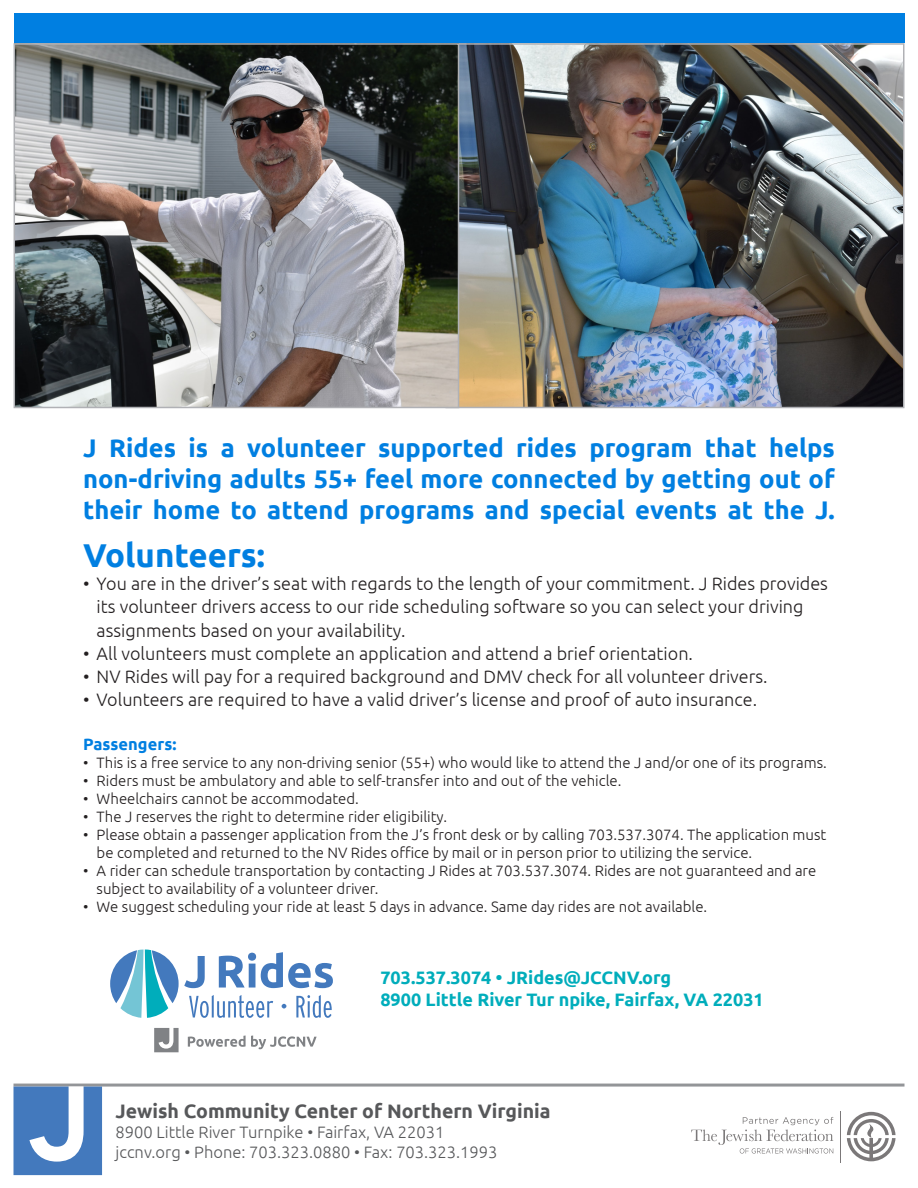
<style>
.page{position:relative;width:918px;height:1188px;background:#fff}
.page>*{position:absolute;margin:0;border:0;box-sizing:border-box;transform-origin:0 0}
.Header_1{font:700 33px "Ubuntu";color:#007fe1}
.Body{font:700 25.5px/30.6px "Ubuntu";color:#007fe1;text-align:justify}
.t1{font:700 19.5px "Ubuntu";color:#57585a}
.t2{font:300 18px/23.1px "Ubuntu";color:#231f20}
.Body-2{font:700 18px/21.6px "Ubuntu";color:#00adbb}
.t3{font:300 16.5px "Ubuntu";color:#57585a}
.Header_1-2{font:700 16.5px "Ubuntu";color:#007fe1}
.t4{font:300 15px/18px "Ubuntu";color:#231f20}
</style>
<div class="page">
<img style="left:459px;top:46px;width:442px;height:359px">
<div style="left:446px;top:43px;width:458px;height:365px;border:2px solid #b0b1b5"></div>
<div style="left:14px;top:14px;width:890px;height:29px;background:#007fe1"></div>
<svg style="left:847px;top:1112px;width:49px;height:49px"></svg>
<svg style="left:691px;top:1117px;width:142px;height:37px"></svg>
<hr style="left:840px;top:1111px;width:1px;height:52px;background:#231f20">
<hr style="left:14px;top:1084px;width:890px;height:3px;background:#939598">
<svg style="left:14px;top:1087px;width:88px;height:88px"></svg>
<img style="left:17px;top:46px;width:439px;height:359px">
<div style="left:14px;top:43px;width:445px;height:365px;border:2px solid #b0b1b5"></div>
<svg style="left:110px;top:950px;width:223px;height:68px"></svg>
<svg style="left:188px;top:1035px;width:129px;height:14px"></svg>
<svg style="left:154px;top:1028px;width:25px;height:24px"></svg>
<p class="Body" style="left:83px;top:433px;width:753px">J Rides is a volunteer supported rides program that helps non-driving adults 55+ feel more connected by getting out of their home to attend programs and special events at the J.</p>
<p class="Header_1" style="left:83px;top:535px;width:183px">Volunteers:</p>
<p class="t2" style="left:97px;top:572px;width:733px;text-indent:-14px">• You are in the driver’s seat with regards to the length of your commitment. J Rides provides its volunteer drivers access to our ride scheduling software so you can select your driving assignments based on your availability.</p>
<p class="t2" style="left:83px;top:641px;width:611px">• All volunteers must complete an application and attend a brief orientation.</p>
<p class="t2" style="left:83px;top:664px;width:686px">• NV Rides will pay for a required background and DMV check for all volunteer drivers.</p>
<p class="t2" style="left:83px;top:687px;width:675px">• Volunteers are required to have a valid driver’s license and proof of auto insurance.</p>
<p class="Header_1-2" style="left:83px;top:734px;width:95px">Passengers:</p>
<p class="t4" style="left:83px;top:753px;width:745px">• This is a free service to any non-driving senior (55+) who would like to attend the J and/or one of its programs.</p>
<p class="t4" style="left:83px;top:771px;width:540px">• Riders must be ambulatory and able to self-transfer into and out of the vehicle.</p>
<p class="t4" style="left:83px;top:789px;width:277px">• Wheelchairs cannot be accommodated.</p>
<p class="t4" style="left:83px;top:807px;width:366px">• The J reserves the right to determine rider eligibility.</p>
<p class="t4" style="left:97px;top:825px;width:731px;text-indent:-14px">• Please obtain a passenger application from the J’s front desk or by calling 703.537.3074. The application must be completed and returned to the NV Rides office by mail or in person prior to utilizing the service.</p>
<p class="t4" style="left:97px;top:861px;width:721px;text-indent:-14px">• A rider can schedule transportation by contacting J Rides at 703.537.3074. Rides are not guaranteed and are subject to availability of a volunteer driver.</p>
<p class="t4" style="left:83px;top:897px;width:626px">• We suggest scheduling your ride at least 5 days in advance. Same day rides are not available.</p>
<p class="Body-2" style="left:380px;top:966px;width:385px">703.537.3074 • JRides@JCCNV.org<br>8900 Little River Tur npike, Fairfax, VA 22031</p>
<p class="t1" style="left:116px;top:1099px;width:437px">Jewish Community Center of Northern Virginia</p>
<p class="t3" style="left:116px;top:1122px;width:330px">8900 Little River Turnpike • Fairfax, VA 22031</p>
<p class="t3" style="left:116px;top:1142px;width:383px">jccnv.org • Phone: 703.323.0880 • Fax: 703.323.1993</p>
</div>
